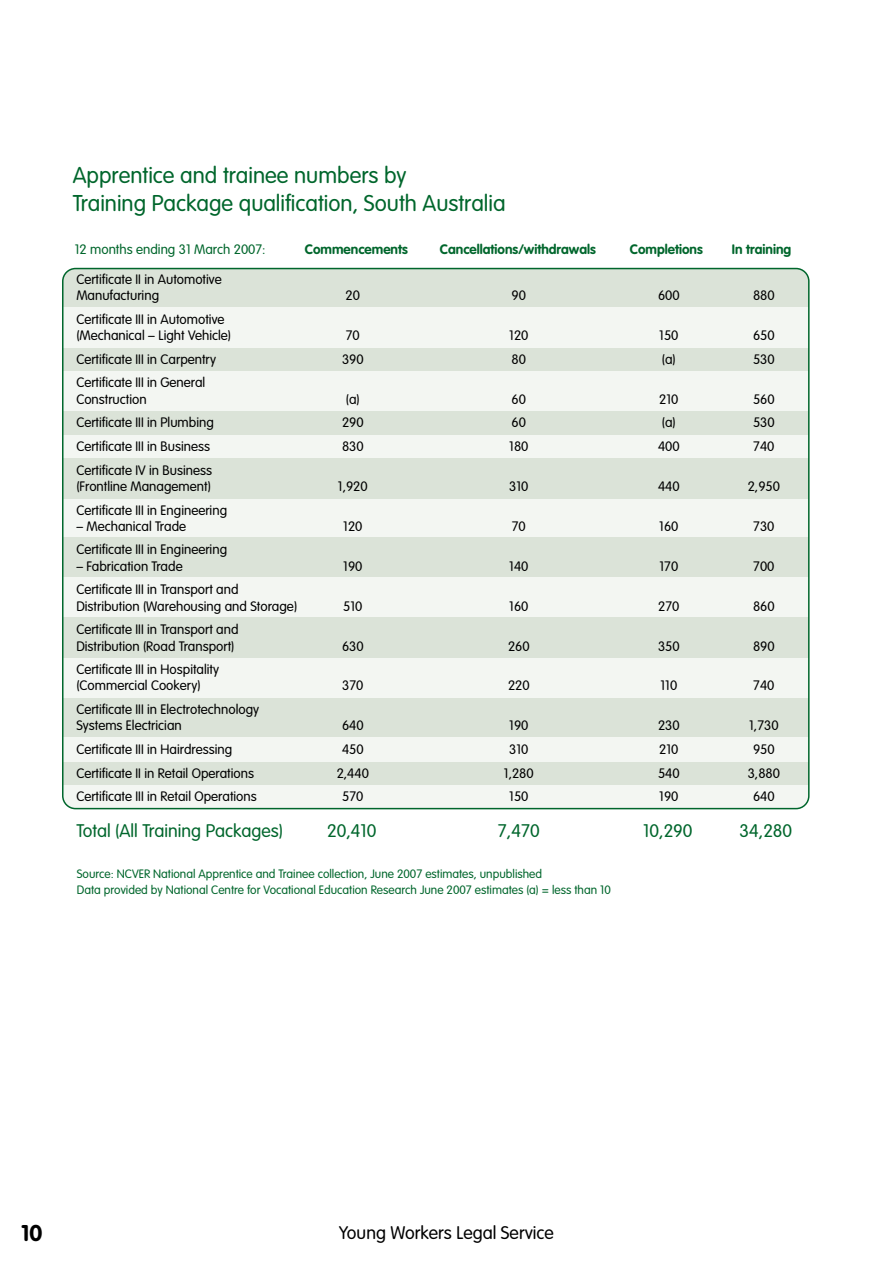
<style>
.page{position:relative;width:893px;height:1263px;background:#fff}
.page>*{position:absolute;margin:0;border:0;box-sizing:border-box;transform-origin:0 0}
.t1{font:300 22.5px/28.2px "VAG Rounded";color:#00662c}
.t2{font:700 22.5px "VAG Rounded";color:#000}
.t3{font:300 18px "VAG Rounded";color:#00662c}
.t4{font:300 18px "VAG Rounded";color:#000}
.t5{font:300 13.5px/16.2px "VAG Rounded";color:#000}
.t6{font:700 13.5px "VAG Rounded";color:#00662c}
.t7{font:300 13.5px "VAG Rounded";color:#00662c}
.t8{font:300 12px/16.2px "VAG Rounded";color:#00662c}
</style>
<div class="page">
<div style="left:63px;top:269px;width:746px;height:38px;background:#dbe3d8"></div>
<div style="left:63px;top:307px;width:746px;height:41px;background:#f3f6f2"></div>
<div style="left:63px;top:348px;width:746px;height:23px;background:#dbe3d8"></div>
<div style="left:63px;top:371px;width:746px;height:40px;background:#f3f6f2"></div>
<div style="left:63px;top:411px;width:746px;height:24px;background:#dbe3d8"></div>
<div style="left:63px;top:435px;width:746px;height:23px;background:#f3f6f2"></div>
<div style="left:63px;top:458px;width:746px;height:41px;background:#dbe3d8"></div>
<div style="left:63px;top:499px;width:746px;height:39px;background:#f3f6f2"></div>
<div style="left:63px;top:538px;width:746px;height:39px;background:#dbe3d8"></div>
<div style="left:63px;top:577px;width:746px;height:41px;background:#f3f6f2"></div>
<div style="left:63px;top:618px;width:746px;height:40px;background:#dbe3d8"></div>
<div style="left:63px;top:658px;width:746px;height:40px;background:#f3f6f2"></div>
<div style="left:63px;top:698px;width:746px;height:39px;background:#dbe3d8"></div>
<div style="left:63px;top:737px;width:746px;height:25px;background:#f3f6f2"></div>
<div style="left:63px;top:762px;width:746px;height:23px;background:#dbe3d8"></div>
<div style="left:63px;top:785px;width:746px;height:24px;background:#f3f6f2"></div>
<h1 class="t1" style="left:73px;top:161px;width:434px">Apprentice and trainee numbers by<br>Training Package qualification, South Australia</h1>
<p class="t7" style="left:75px;top:242px;width:192px">12 months ending 31 March 2007:</p>
<p class="t6" style="left:305px;top:241px;width:105px">Commencements</p>
<p class="t6" style="left:440px;top:241px;width:157px">Cancellations/withdrawals</p>
<p class="t6" style="left:630px;top:241px;width:75px">Completions</p>
<p class="t6" style="left:732px;top:241px;width:61px">In training</p>
<p class="t5" style="left:76px;top:271px;width:147px">Certificate II in Automotive<br>Manufacturing</p>
<p class="t5" style="left:76px;top:311px;width:156px">Certificate III in Automotive (Mechanical – Light Vehicle)</p>
<p class="t5" style="left:346px;top:287px;width:16px">20</p>
<p class="t5" style="left:512px;top:287px;width:16px">90</p>
<p class="t5" style="left:658px;top:287px;width:23px">600</p>
<p class="t5" style="left:753px;top:287px;width:23px">880</p>
<p class="t5" style="left:346px;top:327px;width:15px">70</p>
<p class="t5" style="left:509px;top:327px;width:21px">120</p>
<p class="t5" style="left:659px;top:327px;width:21px">150</p>
<p class="t5" style="left:753px;top:327px;width:23px">650</p>
<p class="t5" style="left:76px;top:351px;width:141px">Certificate III in Carpentry</p>
<p class="t5" style="left:342px;top:351px;width:23px">390</p>
<p class="t5" style="left:512px;top:351px;width:16px">80</p>
<p class="t5" style="left:662px;top:351px;width:16px">(a)</p>
<p class="t5" style="left:753px;top:351px;width:23px">530</p>
<p class="t5" style="left:76px;top:374px;width:131px">Certificate III in General<br>Construction</p>
<p class="t5" style="left:346px;top:391px;width:16px">(a)</p>
<p class="t5" style="left:512px;top:391px;width:16px">60</p>
<p class="t5" style="left:659px;top:391px;width:21px">210</p>
<p class="t5" style="left:753px;top:391px;width:23px">560</p>
<p class="t5" style="left:76px;top:414px;width:139px">Certificate III in Plumbing</p>
<p class="t5" style="left:342px;top:414px;width:23px">290</p>
<p class="t5" style="left:512px;top:414px;width:16px">60</p>
<p class="t5" style="left:662px;top:414px;width:16px">(a)</p>
<p class="t5" style="left:753px;top:414px;width:23px">530</p>
<p class="t5" style="left:76px;top:438px;width:135px">Certificate III in Business</p>
<p class="t5" style="left:342px;top:438px;width:23px">830</p>
<p class="t5" style="left:509px;top:438px;width:21px">180</p>
<p class="t5" style="left:658px;top:438px;width:23px">400</p>
<p class="t5" style="left:753px;top:438px;width:23px">740</p>
<p class="t5" style="left:76px;top:462px;width:137px">Certificate IV in Business (Frontline Management)</p>
<p class="t5" style="left:338px;top:478px;width:31px">1,920</p>
<p class="t5" style="left:509px;top:478px;width:21px">310</p>
<p class="t5" style="left:658px;top:478px;width:23px">440</p>
<p class="t5" style="left:748px;top:478px;width:34px">2,950</p>
<p class="t5" style="left:76px;top:502px;width:152px">Certificate III in Engineering</p>
<p class="t5" style="left:76px;top:518px;width:111px">– Mechanical Trade</p>
<p class="t5" style="left:343px;top:518px;width:21px">120</p>
<p class="t5" style="left:512px;top:518px;width:15px">70</p>
<p class="t5" style="left:659px;top:518px;width:21px">160</p>
<p class="t5" style="left:753px;top:518px;width:23px">730</p>
<p class="t5" style="left:76px;top:542px;width:152px">Certificate III in Engineering</p>
<p class="t5" style="left:76px;top:558px;width:108px">– Fabrication Trade</p>
<p class="t5" style="left:343px;top:558px;width:21px">190</p>
<p class="t5" style="left:509px;top:558px;width:21px">140</p>
<p class="t5" style="left:659px;top:558px;width:20px">170</p>
<p class="t5" style="left:753px;top:558px;width:23px">700</p>
<p class="t5" style="left:76px;top:581px;width:222px">Certificate III in Transport and<br>Distribution (Warehousing and Storage)</p>
<p class="t5" style="left:343px;top:598px;width:21px">510</p>
<p class="t5" style="left:509px;top:598px;width:21px">160</p>
<p class="t5" style="left:658px;top:598px;width:23px">270</p>
<p class="t5" style="left:753px;top:598px;width:23px">860</p>
<p class="t5" style="left:76px;top:621px;width:164px">Certificate III in Transport and<br>Distribution (Road Transport)</p>
<p class="t5" style="left:76px;top:661px;width:144px">Certificate III in Hospitality (Commercial Cookery)</p>
<p class="t5" style="left:76px;top:701px;width:184px">Certificate III in Electrotechnology<br>Systems Electrician</p>
<p class="t5" style="left:342px;top:638px;width:23px">630</p>
<p class="t5" style="left:508px;top:638px;width:23px">260</p>
<p class="t5" style="left:658px;top:638px;width:23px">350</p>
<p class="t5" style="left:753px;top:638px;width:23px">890</p>
<p class="t5" style="left:342px;top:677px;width:23px">370</p>
<p class="t5" style="left:508px;top:677px;width:23px">220</p>
<p class="t5" style="left:660px;top:677px;width:18px">110</p>
<p class="t5" style="left:753px;top:677px;width:23px">740</p>
<p class="t5" style="left:342px;top:717px;width:23px">640</p>
<p class="t5" style="left:509px;top:717px;width:21px">190</p>
<p class="t5" style="left:658px;top:717px;width:23px">230</p>
<p class="t5" style="left:749px;top:717px;width:31px">1,730</p>
<p class="t5" style="left:76px;top:741px;width:158px">Certificate III in Hairdressing</p>
<p class="t5" style="left:342px;top:741px;width:23px">450</p>
<p class="t5" style="left:509px;top:741px;width:21px">310</p>
<p class="t5" style="left:659px;top:741px;width:21px">210</p>
<p class="t5" style="left:753px;top:741px;width:23px">950</p>
<p class="t5" style="left:76px;top:765px;width:179px">Certificate II in Retail Operations</p>
<p class="t5" style="left:337px;top:765px;width:34px">2,440</p>
<p class="t5" style="left:504px;top:765px;width:31px">1,280</p>
<p class="t5" style="left:658px;top:765px;width:23px">540</p>
<p class="t5" style="left:748px;top:765px;width:34px">3,880</p>
<p class="t5" style="left:76px;top:788px;width:182px">Certificate III in Retail Operations</p>
<p class="t5" style="left:342px;top:788px;width:23px">570</p>
<p class="t5" style="left:509px;top:788px;width:21px">150</p>
<p class="t5" style="left:659px;top:788px;width:21px">190</p>
<p class="t5" style="left:753px;top:788px;width:23px">640</p>
<h2 class="t3" style="left:76px;top:820px;width:208px">Total (All Training Packages)</h2>
<h2 class="t3" style="left:327px;top:820px;width:51px">20,410</h2>
<h2 class="t3" style="left:498px;top:820px;width:43px">7,470</h2>
<h2 class="t3" style="left:643px;top:820px;width:51px">10,290</h2>
<h2 class="t3" style="left:739px;top:820px;width:54px">34,280</h2>
<p class="t8" style="left:77px;top:866px;width:535px">Source: NCVER National Apprentice and Trainee collection, June 2007 estimates, unpublished<br>Data provided by National Centre for Vocational Education Research June 2007 estimates (a) = less than 10</p>
<h1 class="t2" style="left:21px;top:1220px;width:23px">10</h1>
<h2 class="t4" style="left:339px;top:1222px;width:216px">Young Workers Legal Service</h2>
</div>
